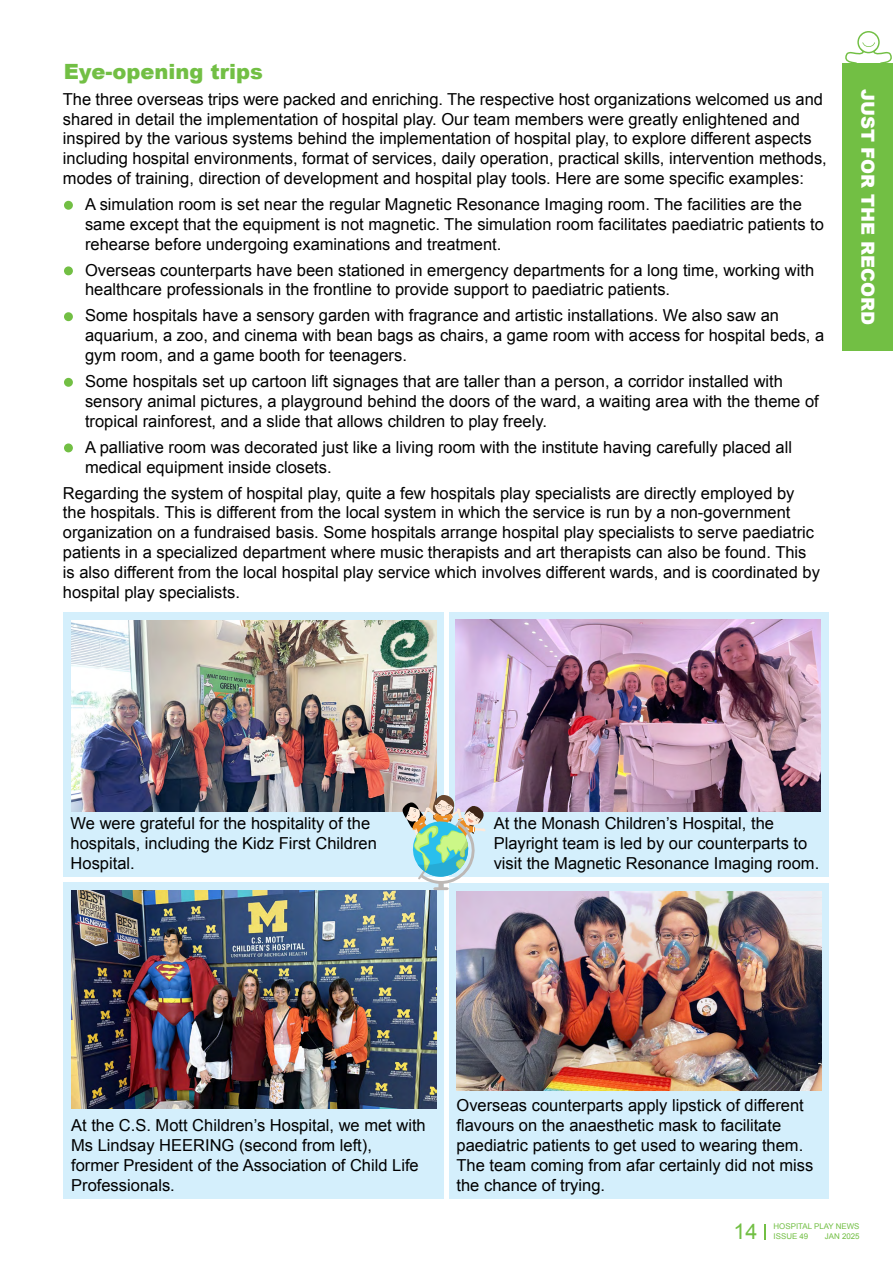
<style>
.page{position:relative;width:893px;height:1263px;background:#fff}
.page>*{position:absolute;margin:0;border:0;box-sizing:border-box;transform-origin:0 0}
.t1{font:21.6px "Arial";color:#72bf44}
.t2{font:900 21px "Arial";color:#72bf44}
.t3{font:900 18px "Arial";color:#fff}
.t4{font:16.5px/19.8px "Arial";color:#000}
.t5{font:7.95px/9.8px "Arial";color:#72bf44}
</style>
<div class="page">
<svg style="left:764px;top:1224px;width:2px;height:15px"></svg>
<div style="left:64px;top:201px;width:9px;height:9px;background:#72bf44;border-radius:50%"></div>
<div style="left:64px;top:266px;width:9px;height:9px;background:#72bf44;border-radius:50%"></div>
<div style="left:64px;top:312px;width:9px;height:9px;background:#72bf44;border-radius:50%"></div>
<div style="left:64px;top:378px;width:9px;height:9px;background:#72bf44;border-radius:50%"></div>
<div style="left:64px;top:443px;width:9px;height:9px;background:#72bf44;border-radius:50%"></div>
<div style="left:449px;top:883px;width:380px;height:316px;background:#d4effc"></div>
<div style="left:64px;top:882px;width:380px;height:317px;background:#d4effc"></div>
<div style="left:64px;top:612px;width:380px;height:265px;background:#d4effc"></div>
<img style="left:71px;top:890px;width:365px;height:219px">
<div style="left:449px;top:612px;width:380px;height:265px;background:#d4effc"></div>
<img style="left:456px;top:620px;width:364px;height:191px">
<img style="left:457px;top:891px;width:364px;height:199px">
<img style="left:71px;top:620px;width:365px;height:192px">
<svg style="left:402px;top:793px;width:84px;height:97px"></svg>
<div style="left:842px;top:64px;width:50px;height:287px;background:#72bf44"></div>
<svg style="left:845px;top:31px;width:47px;height:33px"></svg>
<p class="t2" style="left:64px;top:56px;width:201px">Eye-opening trips</p>
<p class="t4" style="left:63px;top:89px;width:765px">The three overseas trips were packed and enriching. The respective host organizations welcomed us and shared in detail the implementation of hospital play. Our team members were greatly enlightened and inspired by the various systems behind the implementation of hospital play, to explore different aspects including hospital environments, format of services, daily operation, practical skills, intervention methods, modes of training, direction of development and hospital play tools. Here are some specific examples:</p>
<p class="t4" style="left:85px;top:195px;width:740px">A simulation room is set near the regular Magnetic Resonance Imaging room. The facilities are the same except that the equipment is not magnetic. The simulation room facilitates paediatric patients to rehearse before undergoing examinations and treatment.</p>
<p class="t4" style="left:85px;top:260px;width:731px">Overseas counterparts have been stationed in emergency departments for a long time, working with healthcare professionals in the frontline to provide support to paediatric patients.</p>
<p class="t4" style="left:85px;top:306px;width:741px">Some hospitals have a sensory garden with fragrance and artistic installations. We also saw an aquarium, a zoo, and cinema with bean bags as chairs, a game room with access for hospital beds, a gym room, and a game booth for teenagers.</p>
<p class="t4" style="left:85px;top:372px;width:735px">Some hospitals set up cartoon lift signages that are taller than a person, a corridor installed with sensory animal pictures, a playground behind the doors of the ward, a waiting area with the theme of tropical rainforest, and a slide that allows children to play freely.</p>
<p class="t4" style="left:85px;top:437px;width:709px">A palliative room was decorated just like a living room with the institute having carefully placed all medical equipment inside closets.</p>
<p class="t4" style="left:63px;top:483px;width:758px">Regarding the system of hospital play, quite a few hospitals play specialists are directly employed by the hospitals. This is different from the local system in which the service is run by a non-government organization on a fundraised basis. Some hospitals arrange hospital play specialists to serve paediatric patients in a specialized department where music therapists and art therapists can also be found. This is also different from the local hospital play service which involves different wards, and is coordinated by hospital play specialists.</p>
<p class="t3" style="left:881px;top:89px;width:238px;rotate:90deg">JUST FOR THE RECORD</p>
<p class="t4" style="left:71px;top:814px;width:308px">We were grateful for the hospitality of the hospitals, including the Kidz First Children<br>Hospital.</p>
<p class="t4" style="left:494px;top:814px;width:327px">At the Monash Children’s Hospital, the<br>Playright team is led by our counterparts to visit the Magnetic Resonance Imaging room.</p>
<p class="t4" style="left:71px;top:1115px;width:356px">At the C.S. Mott Children’s Hospital, we met with Ms Lindsay HEERING (second from left),<br>former President of the Association of Child Life Professionals.</p>
<p class="t4" style="left:457px;top:1096px;width:358px">Overseas counterparts apply lipstick of different flavours on the anaesthetic mask to facilitate paediatric patients to get used to wearing them.<br>The team coming from afar certainly did not miss the chance of trying.</p>
<h1 class="t1" style="left:733px;top:1218px;width:26px">14</h1>
<p class="t5" style="left:774px;top:1222px;width:87px">HOSPITAL PLAY NEWS<br>ISSUE 49</p>
<p class="t5" style="left:825px;top:1231px;width:36px">JAN 2025</p>
</div>
